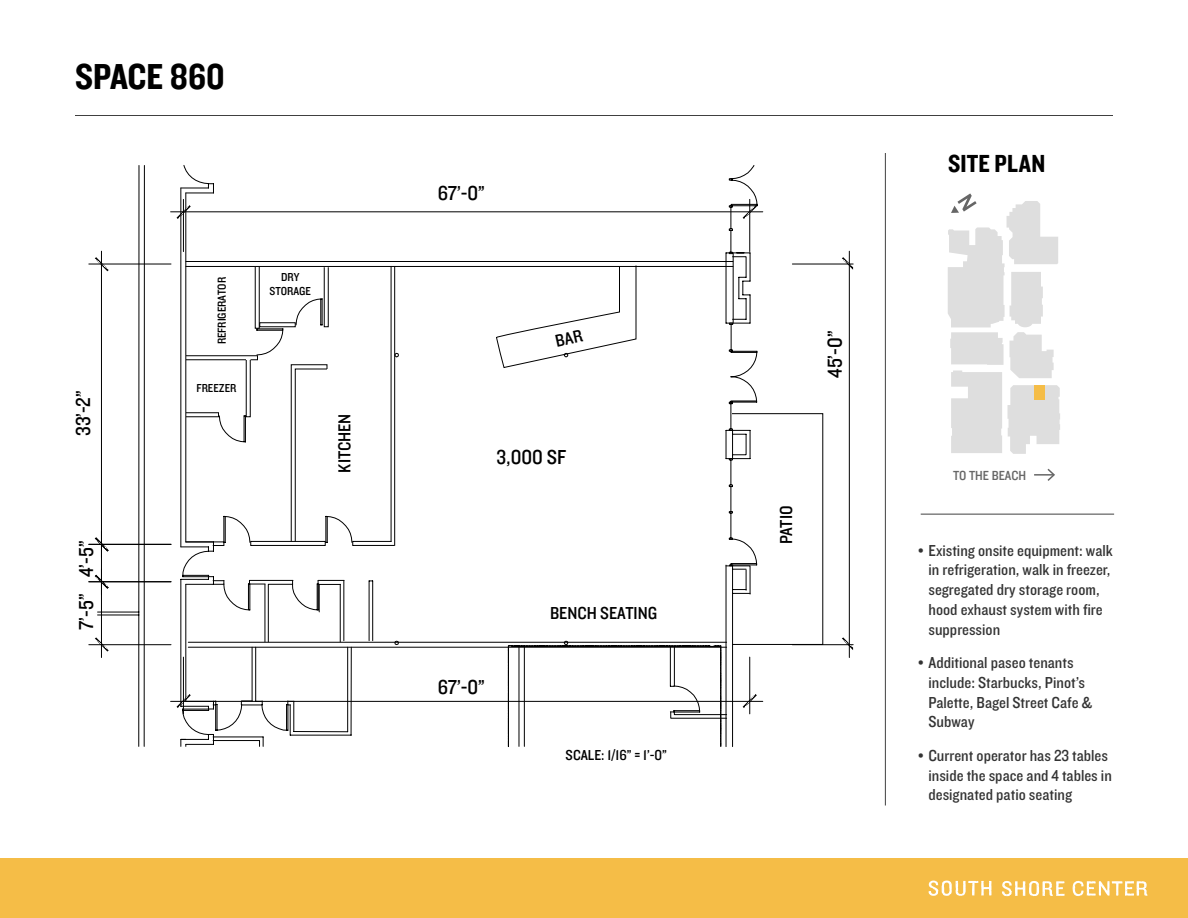
<style>
.page{position:relative;width:1188px;height:918px;background:#fff}
.page>*{position:absolute;margin:0;border:0;box-sizing:border-box;transform-origin:0 0}
.t1{font:37.5px "Knockout HTF50 Welterweight";color:#000}
.t2{font:25.65px "Knockout HTF50 Welterweight";letter-spacing:.01em;color:#000}
.t3{font:21px "Knockout 30 Junior Welterwt";color:#000}
.t4{font:18px "Knockout 30 Junior Welterwt";color:#000}
.t5{font:16.5px/19.8px "Knockout 30 Junior Welterwt";color:#333}
.t6{font:15px "Knockout 30 Junior Welterwt";color:#000}
.t7{font:13.65px "Knockout 30 Junior Welterwt";color:#666}
.t8{font:12px/14.4px "Knockout 30 Junior Welterwt";color:#000;text-align:center}
</style>
<div class="page">
<hr style="left:188px;top:647px;width:539px;height:1px;background:#000">
<hr style="left:139px;top:165px;width:1px;height:581px;background:#000">
<hr style="left:144px;top:165px;width:1px;height:581px;background:#000">
<hr style="left:98px;top:612px;width:41px;height:1px;background:#000">
<hr style="left:98px;top:615px;width:41px;height:1px;background:#000">
<hr style="left:186px;top:261px;width:547px;height:1px;background:#000">
<hr style="left:186px;top:266px;width:547px;height:1px;background:#000">
<svg style="left:395px;top:353px;width:101px;height:292px"></svg>
<hr style="left:171px;top:211px;width:592px;height:1px;background:#000">
<hr style="left:792px;top:264px;width:61px;height:1px;background:#000">
<hr style="left:792px;top:644px;width:61px;height:1px;background:#000">
<hr style="left:849px;top:251px;width:1px;height:407px;background:#000">
<svg style="left:842px;top:257px;width:11px;height:13px"></svg>
<svg style="left:842px;top:637px;width:11px;height:13px"></svg>
<hr style="left:89px;top:644px;width:82px;height:1px;background:#000">
<hr style="left:89px;top:581px;width:82px;height:1px;background:#000">
<hr style="left:101px;top:569px;width:1px;height:89px;background:#000">
<svg style="left:95px;top:637px;width:14px;height:15px"></svg>
<hr style="left:89px;top:264px;width:82px;height:1px;background:#000">
<hr style="left:101px;top:251px;width:1px;height:307px;background:#000">
<svg style="left:95px;top:257px;width:14px;height:14px"></svg>
<hr style="left:89px;top:544px;width:82px;height:1px;background:#000">
<hr style="left:89px;top:582px;width:82px;height:1px;background:#000">
<hr style="left:101px;top:531px;width:1px;height:64px;background:#000">
<svg style="left:95px;top:537px;width:14px;height:15px"></svg>
<svg style="left:95px;top:575px;width:14px;height:14px"></svg>
<hr style="left:171px;top:701px;width:592px;height:1px;background:#000">
<div style="left:0;top:859px;width:1188px;height:59px;background:#f5bd47"></div>
<svg style="left:1072px;top:881px;width:76px;height:15px"></svg>
<svg style="left:1002px;top:881px;width:63px;height:15px"></svg>
<svg style="left:929px;top:881px;width:63px;height:15px"></svg>
<hr style="left:75px;top:115px;width:1038px;height:1px;background:#404040">
<hr style="left:885px;top:153px;width:1px;height:653px;background:#404040">
<hr style="left:921px;top:514px;width:193px;height:1px;background:#404040">
<hr style="left:1034px;top:474px;width:20px;height:2px;background:#666">
<svg style="left:1046px;top:468px;width:9px;height:13px"></svg>
<svg style="left:948px;top:193px;width:112px;height:261px"></svg>
<div style="left:1035px;top:386px;width:10px;height:14px;background:#f5bd47"></div>
<div style="left:732px;top:413px;width:91px;height:232px;border:1px solid #000"></div>
<svg style="left:177px;top:165px;width:218px;height:581px"></svg>
<svg style="left:496px;top:165px;width:262px;height:582px"></svg>
<h1 class="t1" style="left:75px;top:56px;width:151px">SPACE 860</h1>
<p class="t3" style="left:69px;top:436px;width:47px;rotate:-90deg">33’-2”</p>
<p class="t3" style="left:72px;top:577px;width:38px;rotate:-90deg">4’-5”</p>
<p class="t3" style="left:72px;top:630px;width:38px;rotate:-90deg">7’-5”</p>
<p class="t8" style="left:214px;top:344px;width:69px;rotate:-90deg">REFRIGERATOR</p>
<p class="t8" style="left:196px;top:380px;width:41px">FREEZER</p>
<p class="t8" style="left:270px;top:269px;width:43px">DRY<br>STORAGE</p>
<p class="t4" style="left:332px;top:472px;width:60px;rotate:-90deg">KITCHEN</p>
<p class="t3" style="left:438px;top:179px;width:49px">67’-0”</p>
<p class="t3" style="left:496px;top:443px;width:71px">3,000 SF</p>
<p class="t3" style="left:438px;top:673px;width:49px">67’-0”</p>
<p class="t4" style="left:550px;top:601px;width:109px">BENCH SEATING</p>
<p class="t6" style="left:566px;top:744px;width:103px">SCALE: 1/16” = 1’-0”</p>
<p class="t3" style="left:821px;top:378px;width:49px;rotate:-90deg">45’-0”</p>
<p class="t4" style="left:774px;top:544px;width:40px;rotate:-90deg">PATIO</p>
<h2 class="t2" style="left:948px;top:150px;width:99px">SITE PLAN</h2>
<p class="t7" style="left:953px;top:467px;width:75px">TO THE BEACH</p>
<p class="t5" style="left:928px;top:540px;width:186px;text-indent:-10px">• Existing onsite equipment: walk in refrigeration, walk in freezer, segregated dry storage room, hood exhaust system with fire suppression</p>
<p class="t5" style="left:928px;top:652px;width:165px;text-indent:-10px">• Additional paseo tenants include: Starbucks, Pinot’s<br>Palette, Bagel Street Cafe &amp;<br>Subway</p>
<p class="t5" style="left:928px;top:745px;width:185px;text-indent:-10px">• Current operator has 23 tables inside the space and 4 tables in designated patio seating</p>
</div>
